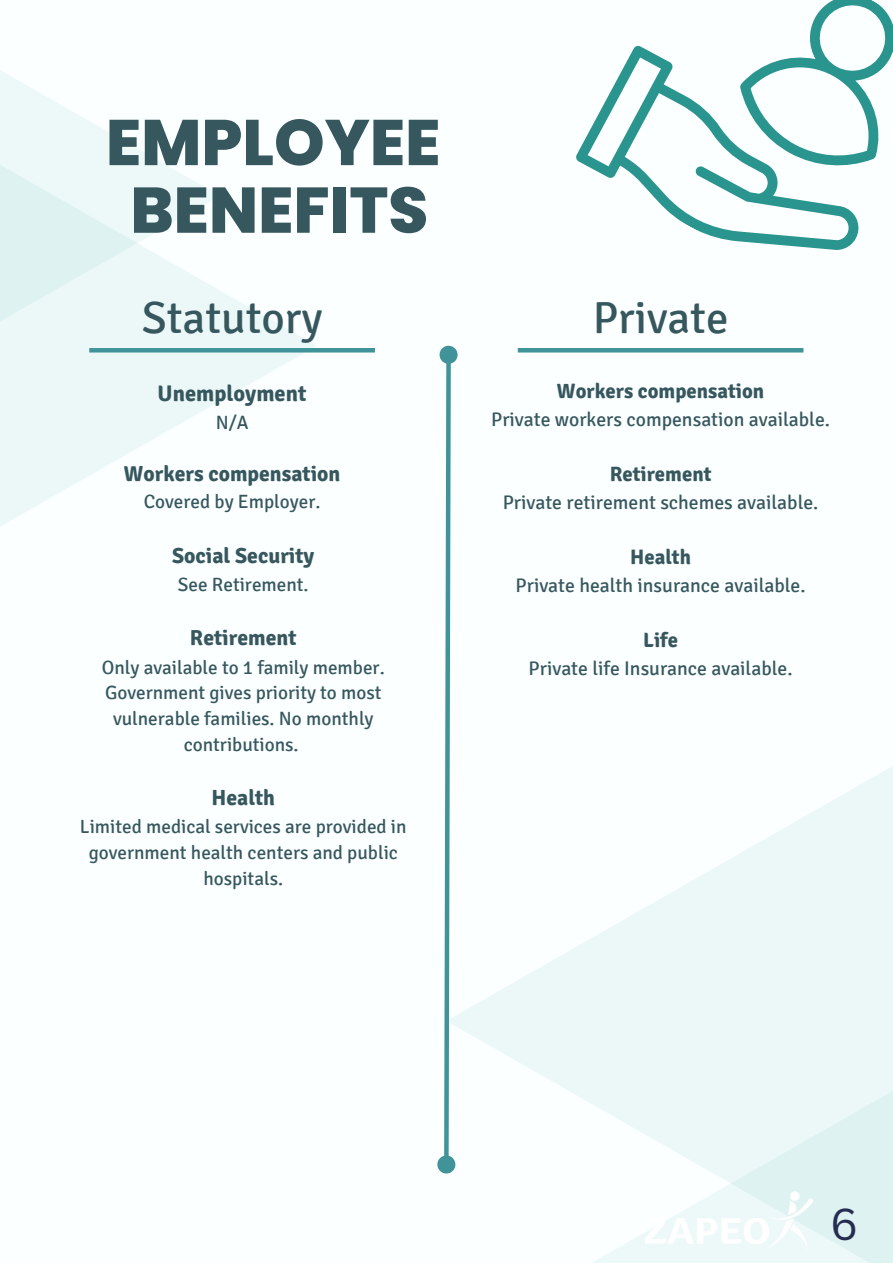
<style>
.page{position:relative;width:893px;height:1264px;background:#fff}
.page>*{position:absolute;margin:0;border:0;box-sizing:border-box;transform-origin:0 0}
.t1{font:800 64.35px/67.7px "Poppins";color:#37575f;text-align:center}
.t2{font:45px "Signika";color:#37575f}
.t3{font:43.5px "Canva Sans";color:#262d51}
.t4{font:700 22.5px "Signika";color:#37575f}
.t5{font:700 21.75px "Signika";color:#37575f}
.t6{font:700 21.6px "Signika";color:#37575f}
.t7{font:700 20.7px "Signika";color:#37575f}
.t8{font:19.65px "Signika";color:#37575f}
.t9{font:19.2px/25.8px "Signika";color:#37575f;text-align:center}
</style>
<div class="page">
<div style="left:0;top:0;width:892px;height:1262px;background:#fbffff"></div>
<svg style="left:0;top:291px;width:317px;height:235px"></svg>
<svg style="left:0;top:70px;width:220px;height:393px;fill:#ebf8f7"></svg>
<div style="left:446px;top:631px;width:446px;height:631px;background:linear-gradient(to bottom,#f9fefe,#f7fdfd)"></div>
<div style="left:587px;top:875px;width:305px;height:387px;background:linear-gradient(to right,#f3fbfb,#e4f5f4)"></div>
<svg style="left:576px;top:45px;width:283px;height:205px"></svg>
<svg style="left:723px;top:0;width:169px;height:190px"></svg>
<svg style="left:437px;top:345px;width:24px;height:831px"></svg>
<hr style="left:89px;top:348px;width:286px;height:4px;background:#409398">
<hr style="left:517px;top:348px;width:286px;height:4px;background:#409398">
<img style="left:639px;top:1184px;width:178px;height:72px">
<h1 class="t1" style="left:106px;top:109px;width:336px">EMPLOYEE<br>BENEFITS</h1>
<h2 class="t2" style="left:142px;top:291px;width:182px">Statutory</h2>
<h2 class="t2" style="left:592px;top:291px;width:137px">Private</h2>
<p class="t4" style="left:158px;top:379px;width:150px">Unemployment</p>
<p class="t9" style="left:216px;top:409px;width:34px">N/A</p>
<p class="t6" style="left:124px;top:460px;width:218px">Workers compensation</p>
<p class="t9" style="left:144px;top:488px;width:178px">Covered by Employer.</p>
<p class="t5" style="left:172px;top:543px;width:144px">Social Security</p>
<p class="t9" style="left:178px;top:572px;width:132px">See Retirement.</p>
<p class="t5" style="left:190px;top:625px;width:108px">Retirement</p>
<p class="t9" style="left:102px;top:654px;width:284px">Only available to 1 family member.<br>Government gives priority to most vulnerable families. No monthly contributions.</p>
<p class="t5" style="left:211px;top:784px;width:65px">Health</p>
<p class="t9" style="left:80px;top:814px;width:328px">Limited medical services are provided in government health centers and public hospitals.</p>
<p class="t7" style="left:557px;top:379px;width:209px">Workers compensation</p>
<p class="t8" style="left:491px;top:408px;width:340px">Private workers compensation available.</p>
<p class="t7" style="left:609px;top:462px;width:103px">Retirement</p>
<p class="t8" style="left:502px;top:491px;width:317px">Private retirement schemes available.</p>
<p class="t7" style="left:630px;top:545px;width:62px">Health</p>
<p class="t8" style="left:515px;top:574px;width:291px">Private health insurance available.</p>
<p class="t7" style="left:643px;top:627px;width:36px">Life</p>
<p class="t8" style="left:528px;top:656px;width:265px">Private life Insurance available.</p>
<h3 class="t3" style="left:830px;top:1193px;width:29px">6</h3>
</div>
